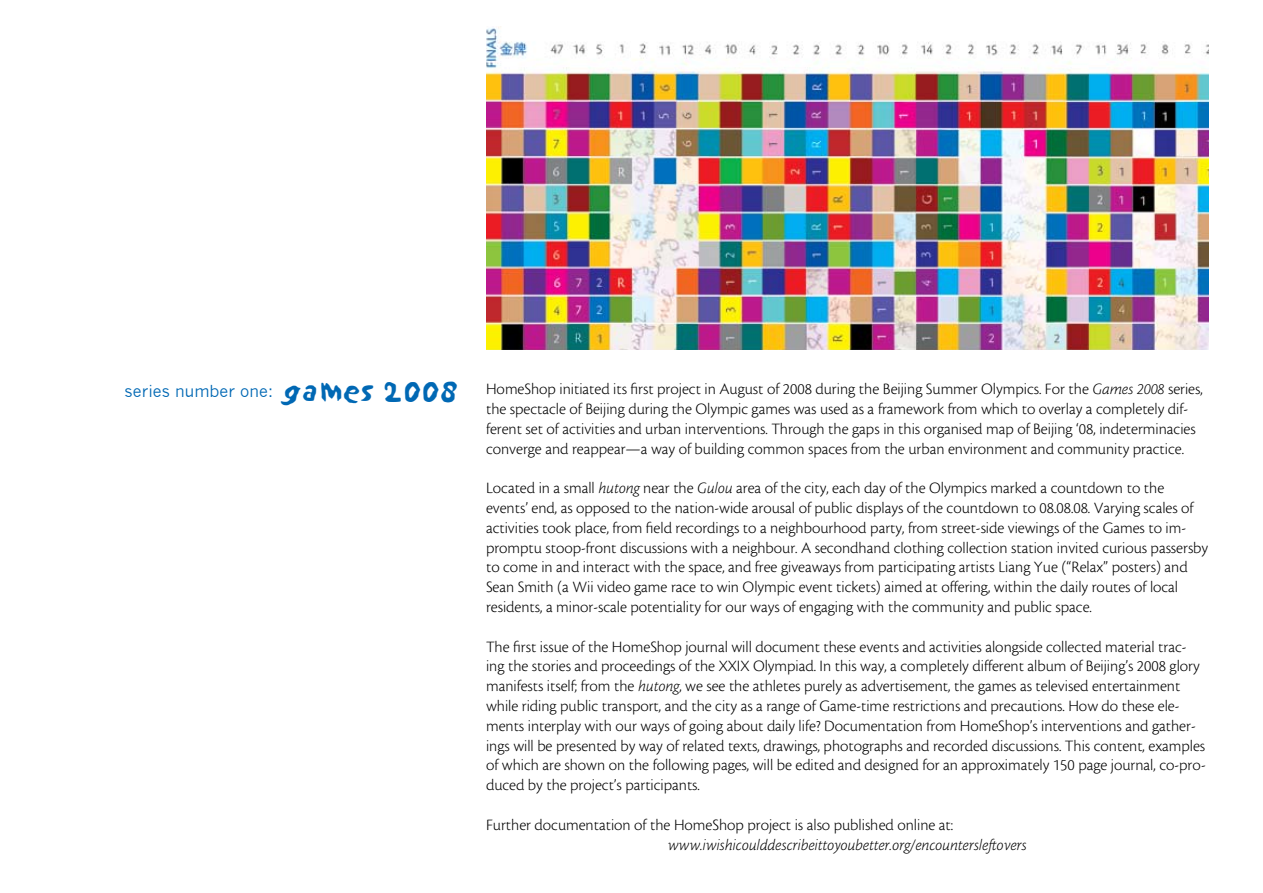
<style>
.page{position:relative;width:1263px;height:893px;background:#fff}
.page>*{position:absolute;margin:0;border:0;box-sizing:border-box;transform-origin:0 0}
.t1{font:16.5px/19.8px "Cronos MM";color:#000}
.t2{font:italic 16.5px "Cronos MM";color:#000}
.t3{font:16.2px "News Gothic";letter-spacing:.005em;color:#0068b4}
.s1{font-family:"Sand";font-size:27.15px}
.s2{font-style:italic}
</style>
<div class="page">
<img style="left:486px;top:26px;width:723px;height:324px">
<p class="t3" style="left:125px;top:382px;width:334px">series number one: <span class="s1">games 2008</span></p>
<p class="t1" style="left:486px;top:379px;width:718px">HomeShop initiated its first project in August of 2008 during the Beijing Summer Olympics. For the <span class="s2">Games 2008</span> series, the spectacle of Beijing during the Olympic games was used as a framework from which to overlay a completely dif&shy;ferent set of activities and urban interventions. Through the gaps in this organised map of Beijing ‘08, indeterminacies converge and reappear—a way of building common spaces from the urban environment and community practice.</p>
<p class="t1" style="left:486px;top:478px;width:724px">Located in a small <span class="s2">hutong</span> near the <span class="s2">Gulou</span> area of the city, each day of the Olympics marked a countdown to the events’ end, as opposed to the nation-wide arousal of public displays of the countdown to 08.08.08. Varying scales of activities took place, from field recordings to a neighbourhood party, from street-side viewings of the Games to im&shy;promptu stoop-front discussions with a neighbour. A secondhand clothing collection station invited curious passersby to come in and interact with the space, and free giveaways from participating artists Liang Yue (“Relax” posters) and Sean Smith (a Wii video game race to win Olympic event tickets) aimed at offering, within the daily routes of local residents, a minor-scale potentiality for our ways of engaging with the community and public space.</p>
<p class="t1" style="left:486px;top:637px;width:721px">The first issue of the HomeShop journal will document these events and activities alongside collected material trac&shy;ing the stories and proceedings of the XXIX Olympiad. In this way, a completely different album of Beijing’s 2008 glory manifests itself; from the <span class="s2">hutong</span>, we see the athletes purely as advertisement, the games as televised entertainment while riding public transport, and the city as a range of Game-time restrictions and precautions. How do these ele&shy;ments interplay with our ways of going about daily life? Documentation from HomeShop’s interventions and gather&shy;ings will be presented by way of related texts, drawings, photographs and recorded discussions. This content, examples of which are shown on the following pages, will be edited and designed for an approximately 150 page journal, co-pro&shy;duced by the project’s participants.</p>
<p class="t1" style="left:486px;top:815px;width:469px">Further documentation of the HomeShop project is also published online at:</p>
<p class="t2" style="left:668px;top:836px;width:360px">www.iwishicoulddescribeittoyoubetter.org/encountersleftovers</p>
</div>
